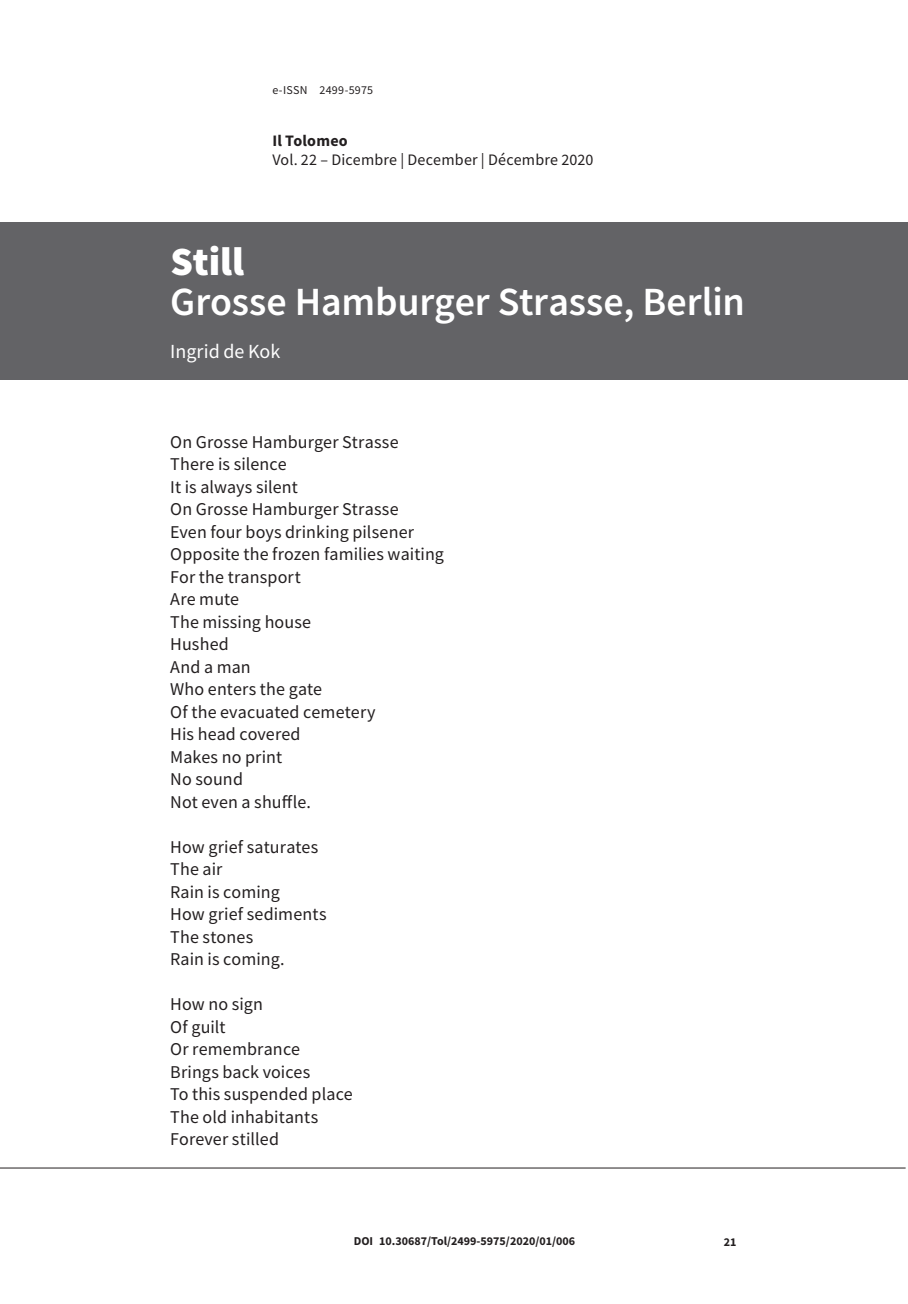
<style>
.page{position:relative;width:908px;height:1304px;background:#fff}
.page>*{position:absolute;margin:0;border:0;box-sizing:border-box;transform-origin:0 0}
.t1{font:600 40px "Source Sans Pro";letter-spacing:-.005em;color:#fff}
.t2{font:900 40px "Source Sans Pro";letter-spacing:-.005em;color:#fff}
.t3{font:20px "Source Sans Pro";color:#fff}
.t4{font:18px/22.4px "Source Sans Pro";letter-spacing:.005em;color:#231f20}
.t5{font:16px "Source Sans Pro";letter-spacing:.01em;color:#231f20}
.t6{font:700 16px "Source Sans Pro";letter-spacing:.015em;color:#231f20}
.t7{font:700 12px "Source Sans Pro";color:#231f20}
.t8{font:12px "Source Sans Pro";letter-spacing:.015em;color:#231f20}
</style>
<div class="page">
<hr style="left:0;top:1168px;width:905px;height:1px;background:#231f20">
<div style="left:0;top:223px;width:907px;height:157px;background:#636366"></div>
<p class="t8" style="left:272px;top:82px;width:102px">e-ISSN 2499-5975</p>
<p class="t6" style="left:272px;top:130px;width:77px">Il Tolomeo</p>
<p class="t5" style="left:272px;top:150px;width:322px">Vol. 22 – Dicembre | December | Décembre 2020</p>
<h1 class="t2" style="left:170px;top:234px;width:75px">Still</h1>
<h1 class="t1" style="left:170px;top:276px;width:576px">Grosse Hamburger Strasse, Berlin</h1>
<p class="t3" style="left:170px;top:339px;width:112px">Ingrid de Kok</p>
<p class="t4" style="left:170px;top:430px;width:275px">On Grosse Hamburger Strasse<br>There is silence<br>It is always silent<br>On Grosse Hamburger Strasse<br>Even four boys drinking pilsener<br>Opposite the frozen families waiting<br>For the transport<br>Are mute<br>The missing house<br>Hushed<br>And a man<br>Who enters the gate<br>Of the evacuated cemetery<br>His head covered<br>Makes no print<br>No sound<br>Not even a shuffle.</p>
<p class="t4" style="left:170px;top:835px;width:158px">How grief saturates<br>The air<br>Rain is coming<br>How grief sediments<br>The stones<br>Rain is coming.</p>
<p class="t4" style="left:170px;top:993px;width:184px">How no sign<br>Of guilt<br>Or remembrance<br>Brings back voices<br>To this suspended place<br>The old inhabitants<br>Forever stilled</p>
<p class="t7" style="left:353px;top:1233px;width:223px">DOI 10.30687/Tol/2499-5975/2020/01/006</p>
<p class="t7" style="left:723px;top:1234px;width:14px">21</p>
</div>
